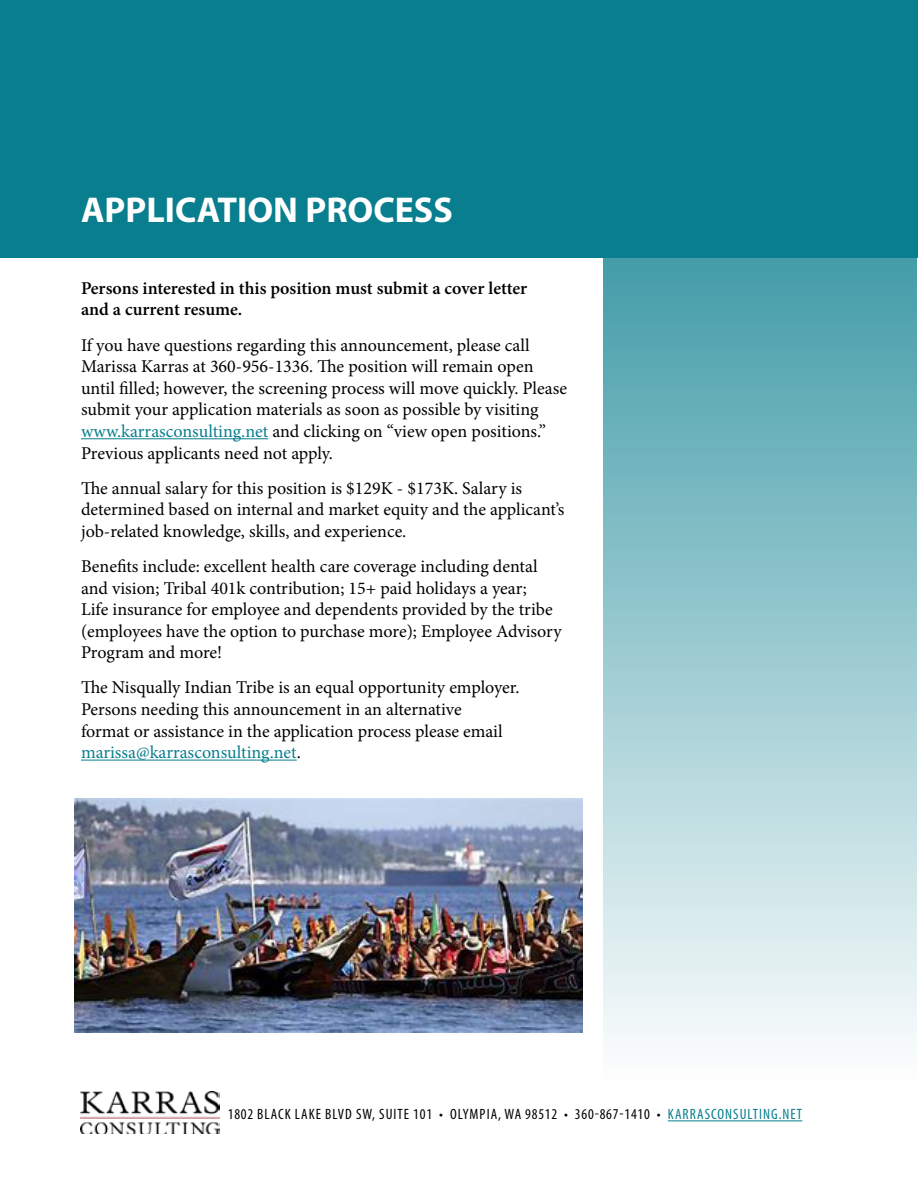
<style>
.page{position:relative;width:918px;height:1188px;background:#fff}
.page>*{position:absolute;margin:0;border:0;box-sizing:border-box;transform-origin:0 0}
.t1{font:700 36px "Myriad Pro";color:#fff}
.t2{font:18px/21.6px "Minion Pro";color:#000}
.t3{font:600 18px/21.6px "Minion Pro";letter-spacing:-.005em;color:#000}
.t4{font:condensed 15px "Myriad Pro";letter-spacing:.07em;color:#000}
.s1{color:#087e8e}
</style>
<div class="page">
<img style="left:81px;top:1091px;width:139px;height:43px">
<hr style="left:668px;top:1121px;width:134px;height:1px;background:#087e8e">
<hr style="left:81px;top:438px;width:187px;height:1px;background:#087e8e">
<hr style="left:81px;top:760px;width:216px;height:1px;background:#087e8e">
<div style="left:0;top:0;width:918px;height:257px;background:#087e8e"></div>
<svg style="left:604px;top:257px;width:313px;height:784px;background:#9bcad1"></svg>
<img style="left:74px;top:798px;width:509px;height:235px">
<h1 class="t1" style="left:81px;top:186px;width:373px">APPLICATION PROCESS</h1>
<p class="t3" style="left:81px;top:277px;width:448px">Persons interested in this position must submit a cover letter and a current resume.</p>
<p class="t2" style="left:81px;top:334px;width:488px">If you have questions regarding this announcement, please call Marissa Karras at 360-956-1336. The position will remain open until filled; however, the screening process will move quickly. Please submit your application materials as soon as possible by visiting <span class="s1">www.karrasconsulting.net</span> and clicking on “view open positions.” Previous applicants need not apply.</p>
<p class="t2" style="left:81px;top:477px;width:485px">The annual salary for this position is $129K - $173K. Salary is determined based on internal and market equity and the applicant’s job-related knowledge, skills, and experience.</p>
<p class="t2" style="left:81px;top:556px;width:482px">Benefits include: excellent health care coverage including dental and vision; Tribal 401k contribution; 15+ paid holidays a year;<br>Life insurance for employee and dependents provided by the tribe (employees have the option to purchase more); Employee Advisory Program and more!</p>
<p class="t2" style="left:81px;top:677px;width:440px">The Nisqually Indian Tribe is an equal opportunity employer.<br>Persons needing this announcement in an alternative<br>format or assistance in the application process please email <span class="s1">marissa@karrasconsulting.net</span>.</p>
<p class="t4" style="left:228px;top:1105px;width:576px">1802 BLACK LAKE BLVD SW, SUITE 101 • OLYMPIA, WA 98512 • 360-867-1410 • <span class="s1">KARRASCONSULTING.NET</span></p>
</div>
